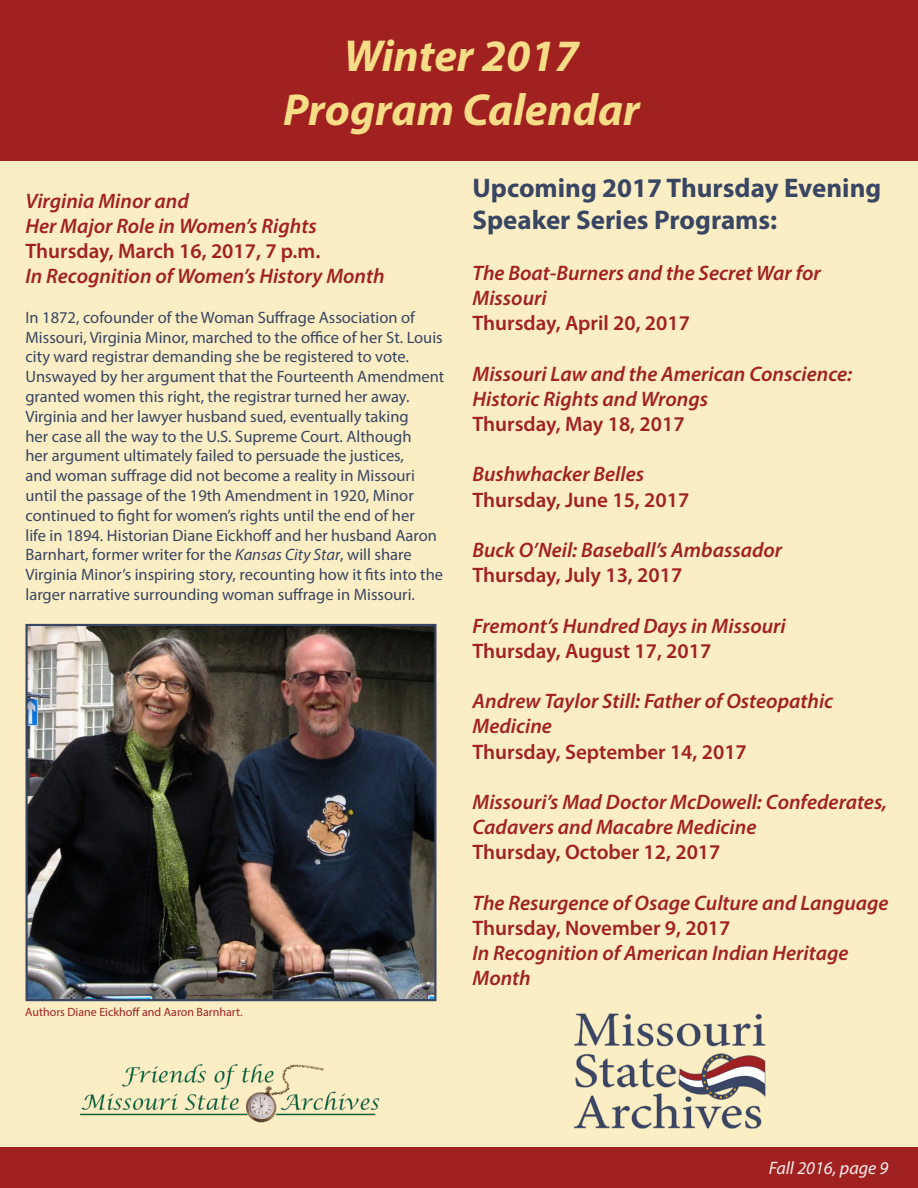
<style>
.page{position:relative;width:918px;height:1188px;background:#fff}
.page>*{position:absolute;margin:0;border:0;box-sizing:border-box;transform-origin:0 0}
.t1{font:italic 700 45px/54px "Myriad Pro";color:#f7dd88;text-align:center}
.t2{font:700 27px/32.4px "Myriad Pro";color:#384563}
.t3{font:italic 600 21px/25.2px "Myriad Pro";color:#a12121}
.t4{font:600 21px "Myriad Pro";color:#a12121}
.t5{font:italic 18px "Myriad Pro";color:#f7eded}
.t6{font:16.5px/19.8px "Myriad Pro";color:#384563}
.t7{font:12px "Myriad Pro";color:#a12121}
.s1{font-style:italic}
</style>
<div class="page">
<div style="left:0;top:125px;width:918px;height:1043px;background:#fbeec4"></div>
<div style="left:0;top:0;width:918px;height:160px;background:#a12121"></div>
<div style="left:0;top:1148px;width:918px;height:40px;background:#a12121"></div>
<img style="left:574px;top:1013px;width:191px;height:116px">
<img style="left:79px;top:1064px;width:301px;height:59px">
<img style="left:28px;top:627px;width:405px;height:371px">
<div style="left:25px;top:624px;width:411px;height:377px;border:2px solid #384563"></div>
<h1 class="t1" style="left:283px;top:27px;width:358px">Winter 2017<br>Program Calendar</h1>
<p class="t3" style="left:26px;top:187px;width:293px">Virginia Minor and<br>Her Major Role in Women’s Rights</p>
<p class="t4" style="left:26px;top:238px;width:296px">Thursday, March 16, 2017, 7 p.m.</p>
<p class="t3" style="left:26px;top:263px;width:361px">In Recognition of Women’s History Month</p>
<p class="t6" style="left:26px;top:307px;width:420px">In 1872, cofounder of the Woman Suffrage Association of Missouri, Virginia Minor, marched to the office of her St. Louis city ward registrar demanding she be registered to vote.<br>Unswayed by her argument that the Fourteenth Amendment granted women this right, the registrar turned her away.<br>Virginia and her lawyer husband sued, eventually taking<br>her case all the way to the U.S. Supreme Court. Although<br>her argument ultimately failed to persuade the justices,<br>and woman suffrage did not become a reality in Missouri until the passage of the 19th Amendment in 1920, Minor continued to fight for women’s rights until the end of her<br>life in 1894. Historian Diane Eickhoff and her husband Aaron Barnhart, former writer for the <span class="s1">Kansas City Star</span>, will share Virginia Minor’s inspiring story, recounting how it fits into the larger narrative surrounding woman suffrage in Missouri.</p>
<p class="t7" style="left:25px;top:1005px;width:219px">Authors Diane Eickhoff and Aaron Barnhart.</p>
<h2 class="t2" style="left:472px;top:171px;width:410px">Upcoming 2017 Thursday Evening<br>Speaker Series Programs:</h2>
<p class="t3" style="left:472px;top:260px;width:350px">The Boat-Burners and the Secret War for<br>Missouri</p>
<p class="t4" style="left:472px;top:310px;width:219px">Thursday, April 20, 2017</p>
<p class="t3" style="left:472px;top:360px;width:381px">Missouri Law and the American Conscience:<br>Historic Rights and Wrongs</p>
<p class="t4" style="left:472px;top:411px;width:214px">Thursday, May 18, 2017</p>
<p class="t3" style="left:472px;top:461px;width:173px">Bushwhacker Belles</p>
<p class="t4" style="left:472px;top:486px;width:218px">Thursday, June 15, 2017</p>
<p class="t3" style="left:472px;top:537px;width:311px">Buck O’Neil: Baseball’s Ambassador</p>
<p class="t4" style="left:472px;top:562px;width:211px">Thursday, July 13, 2017</p>
<p class="t3" style="left:472px;top:612px;width:315px">Fremont’s Hundred Days in Missouri</p>
<p class="t4" style="left:472px;top:637px;width:240px">Thursday, August 17, 2017</p>
<p class="t3" style="left:472px;top:688px;width:362px">Andrew Taylor Still: Father of Osteopathic<br>Medicine</p>
<p class="t4" style="left:472px;top:738px;width:276px">Thursday, September 14, 2017</p>
<p class="t3" style="left:472px;top:789px;width:416px">Missouri’s Mad Doctor McDowell: Confederates,<br>Cadavers and Macabre Medicine</p>
<p class="t4" style="left:472px;top:839px;width:249px">Thursday, October 12, 2017</p>
<p class="t3" style="left:472px;top:890px;width:418px">The Resurgence of Osage Culture and Language</p>
<p class="t4" style="left:472px;top:915px;width:259px">Thursday, November 9, 2017</p>
<p class="t3" style="left:472px;top:940px;width:378px">In Recognition of American Indian Heritage<br>Month</p>
<p class="t5" style="left:769px;top:1157px;width:121px">Fall 2016, page 9</p>
</div>
